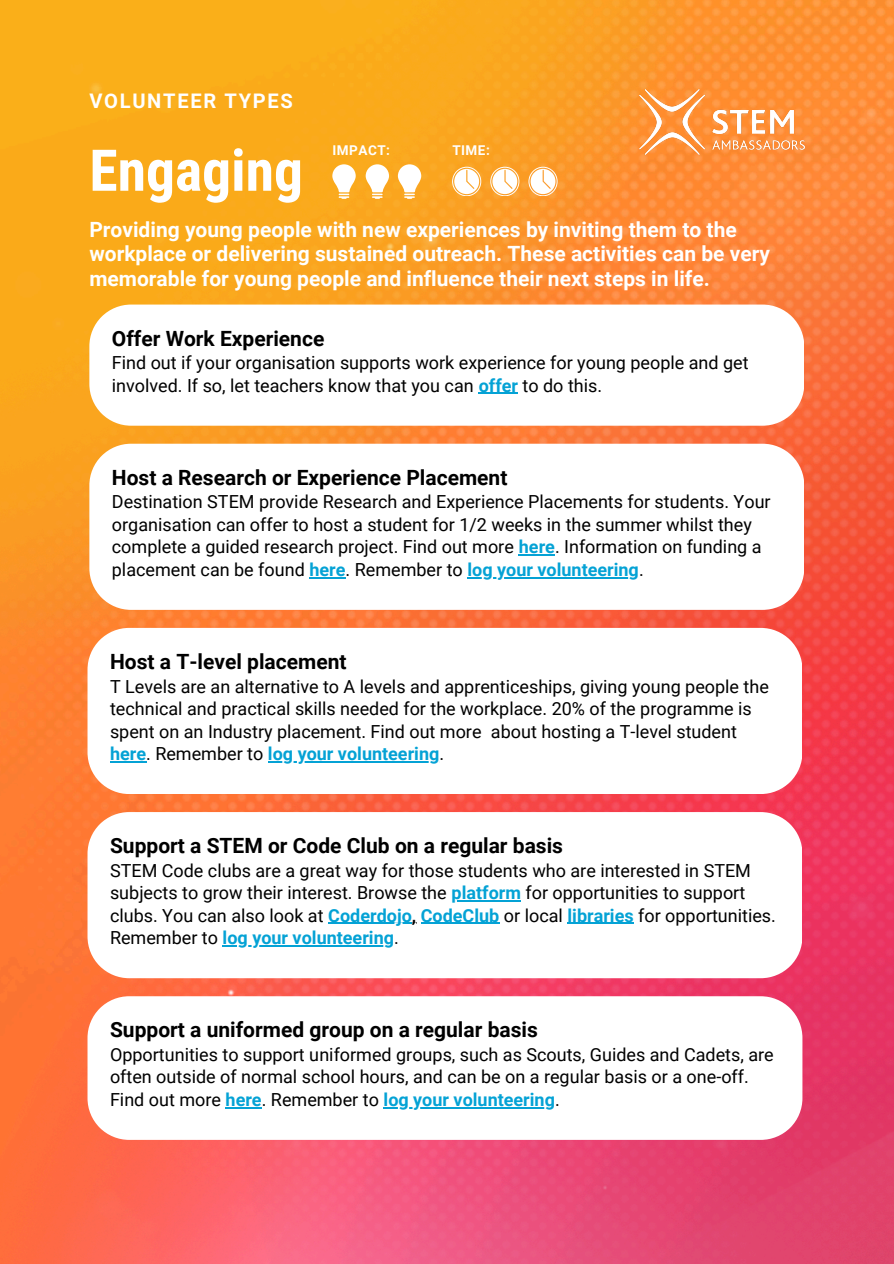
<style>
.page{position:relative;width:894px;height:1264px;background:#fff}
.page>*{position:absolute;margin:0;border:0;box-sizing:border-box;transform-origin:0 0}
.t1{font:700 57.6px "Roboto Condensed";color:#fff}
.t2{font:700 21px/24.8px "Roboto";color:#fff}
.t3{font:700 21px "Roboto";color:#000}
.t4{font:700 20.1px "Roboto";letter-spacing:.085em;color:#fff}
.t5{font:18px/22.5px "Roboto";color:#000}
.t6{font:700 18px "Roboto";color:#04a2d5}
.t7{font:700 13.5px "Roboto";letter-spacing:.035em;color:#fff}
.s1{font-weight:700;color:#04a2d5}
.s2{font-weight:700}
.s3{font-weight:400;color:#000}
</style>
<div class="page">
<img style="left:0;top:0;width:893px;height:1263px">
<img style="left:639px;top:89px;width:165px;height:66px">
<svg style="left:89px;top:443px;width:715px;height:167px"></svg>
<hr style="left:518px;top:554px;width:37px;height:1px;background:#04a2d5">
<hr style="left:309px;top:577px;width:36px;height:1px;background:#04a2d5">
<hr style="left:467px;top:577px;width:172px;height:1px;background:#04a2d5">
<svg style="left:89px;top:304px;width:715px;height:121px"></svg>
<hr style="left:478px;top:393px;width:40px;height:1px;background:#04a2d5">
<svg style="left:87px;top:628px;width:715px;height:166px"></svg>
<hr style="left:110px;top:761px;width:36px;height:1px;background:#04a2d5">
<hr style="left:268px;top:761px;width:171px;height:1px;background:#04a2d5">
<svg style="left:87px;top:812px;width:715px;height:166px"></svg>
<hr style="left:451px;top:900px;width:70px;height:1px;background:#04a2d5">
<hr style="left:328px;top:922px;width:84px;height:2px;background:#04a2d5">
<hr style="left:420px;top:922px;width:79px;height:2px;background:#04a2d5">
<hr style="left:567px;top:922px;width:66px;height:2px;background:#04a2d5">
<hr style="left:222px;top:945px;width:172px;height:1px;background:#04a2d5">
<svg style="left:87px;top:996px;width:715px;height:143px"></svg>
<hr style="left:225px;top:1106px;width:37px;height:2px;background:#04a2d5">
<hr style="left:383px;top:1106px;width:172px;height:2px;background:#04a2d5">
<svg style="left:490px;top:167px;width:29px;height:29px"></svg>
<svg style="left:332px;top:164px;width:23px;height:35px"></svg>
<svg style="left:398px;top:164px;width:23px;height:35px"></svg>
<svg style="left:365px;top:164px;width:24px;height:35px"></svg>
<svg style="left:452px;top:167px;width:29px;height:29px"></svg>
<svg style="left:528px;top:167px;width:29px;height:29px"></svg>
<p class="t4" style="left:89px;top:89px;width:205px">VOLUNTEER TYPES</p>
<p class="t1" style="left:89px;top:137px;width:215px">Engaging</p>
<h4 class="t7" style="left:332px;top:143px;width:59px">IMPACT:</h4>
<p class="t7" style="left:452px;top:143px;width:39px">TIME:</p>
<p class="t2" style="left:89px;top:217px;width:682px">Providing young people with new experiences by inviting them to the workplace or delivering sustained outreach. These activities can be very memorable for young people and influence their next steps in life.</p>
<p class="t3" style="left:112px;top:326px;width:214px">Offer Work Experience</p>
<p class="t5" style="left:112px;top:352px;width:638px">Find out if your organisation supports work experience for young people and get involved. If so, let teachers know that you can <span class="s1">offer</span> to do this.</p>
<p class="t3" style="left:112px;top:465px;width:397px">Host a Research or Experience Placement</p>
<p class="t5" style="left:112px;top:491px;width:660px">Destination STEM provide Research and Experience Placements for students. Your organisation can offer to host a student for 1/2 weeks in the summer whilst they complete a guided research project. Find out more <span class="s1">here</span>. Information on funding a placement can be found <span class="s1">here</span>. Remember to <span class="s1">log your volunteering</span>.</p>
<p class="t3" style="left:110px;top:649px;width:238px">Host a T-level placement</p>
<p class="t5" style="left:110px;top:675px;width:660px">T Levels are an alternative to A levels and apprenticeships, giving young people the technical and practical skills needed for the workplace. 20% of the programme is spent on an Industry placement. Find out more about hosting a T-level student <span class="s1">here</span>. Remember to <span class="s1">log your volunteering</span>.</p>
<p class="t3" style="left:110px;top:833px;width:454px">Support a STEM or Code Club on a regular basis</p>
<p class="t5" style="left:110px;top:859px;width:642px">STEM Code clubs are a great way for those students who are interested in STEM subjects to grow their interest. Browse the <span class="s1">platform</span> for opportunities to support</p>
<p class="t5" style="left:110px;top:904px;width:667px">clubs. You can also look at <span class="s1">Coderdojo</span><span class="s2">,</span> <span class="s1">CodeClub</span> or local <span class="s1">libraries</span> for opportunities.</p>
<h4 class="t6" style="left:110px;top:927px;width:290px"><span class="s3">Remember to</span> log your volunteering<span class="s3">.</span></h4>
<h4 class="t3" style="left:110px;top:1017px;width:429px">Support a uniformed group on a regular basis</h4>
<h4 class="t5" style="left:110px;top:1043px;width:665px">Opportunities to support uniformed groups, such as Scouts, Guides and Cadets, are often outside of normal school hours, and can be on a regular basis or a one-off.<br>Find out more <span class="s1">here</span>. Remember to <span class="s1">log your volunteering</span>.</h4>
</div>
